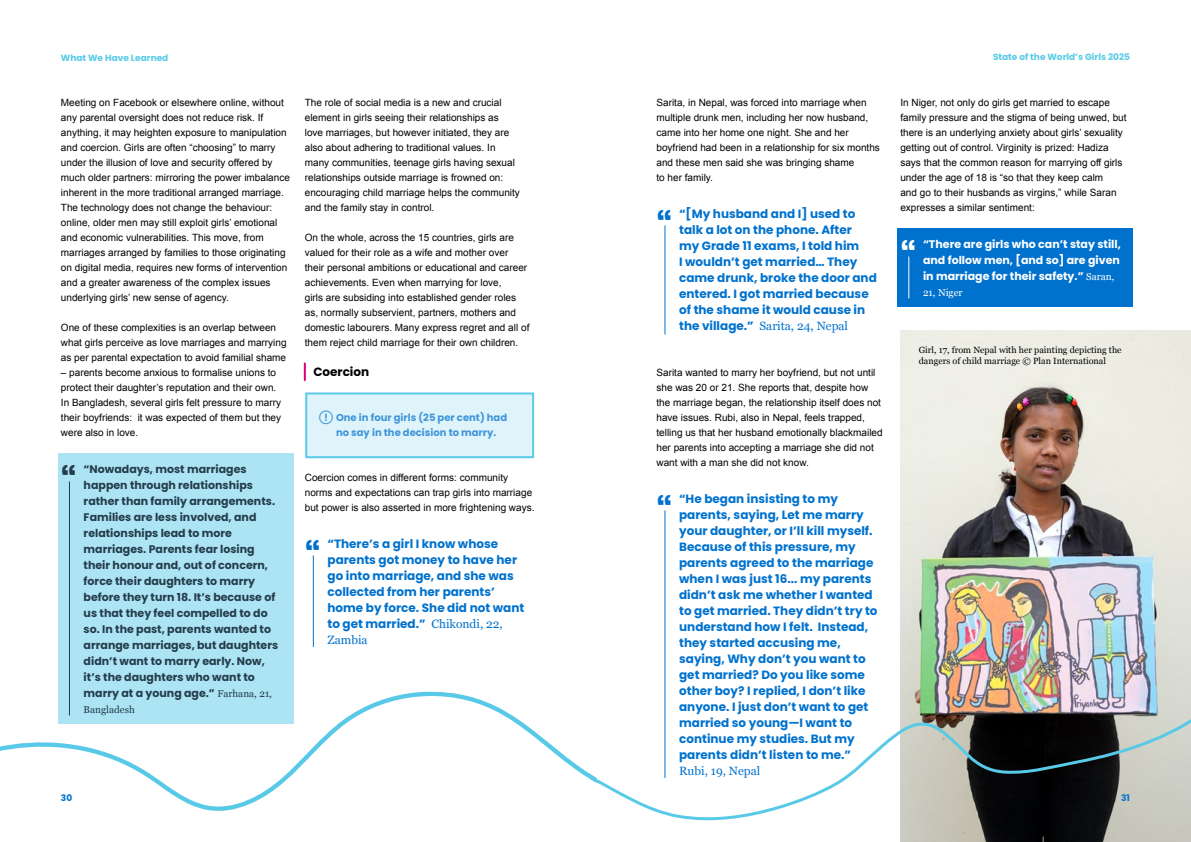
<style>
.page{position:relative;width:1191px;height:842px;background:#fff}
.page>*{position:absolute;margin:0;border:0;box-sizing:border-box;transform-origin:0 0}
.t1{font:700 37px "Poppins";color:#0072ce}
.t2{font:700 37px "Poppins";color:#243c4b}
.t3{font:700 37px "Poppins";color:#fff}
.t4{font:700 12px/16px "Poppins";color:#0072ce}
.t5{font:12px "Georgia";color:#0072ce}
.t6{font:700 12px "Poppins";color:#000}
.t7{font:700 11px/16px "Poppins";color:#243c4b}
.t8{font:700 11px/16px "Poppins";color:#fff;text-align:justify}
.t9{font:10px/15px "Arial";color:#000}
.t10{font:700 10px/15px "Poppins";color:#4095da}
.t11{font:10px "Georgia";color:#243c4b}
.t12{font:10px "Georgia";color:#fff}
.t13{font:9px/10.8px "Georgia";color:#000}
.t14{font:700 9px "Poppins";color:#58cae7}
.t15{font:700 9px "Poppins";color:#0072ce}
.s1{font-family:"Georgia";font-weight:400;font-size:10px}
.s2{font-family:"Inter"}
.s3{font-family:"Georgia";font-weight:400}
.s4{font-family:"Poppins";font-weight:700}
</style>
<div class="page">
<img style="left:900px;top:331px;width:291px;height:511px">
<div style="left:58px;top:453px;width:235px;height:271px;background:#ace4f3"></div>
<hr style="left:69px;top:481px;width:1px;height:234px;background:#243c4b">
<svg style="left:304px;top:363px;width:2px;height:17px"></svg>
<div style="left:308px;top:393px;width:223px;height:64px;background:#def4fa"></div>
<div style="left:305px;top:392px;width:229px;height:66px;border:2px solid #58cae7"></div>
<hr style="left:313px;top:555px;width:1px;height:92px;background:#0072ce">
<hr style="left:664px;top:225px;width:1px;height:109px;background:#0072ce">
<hr style="left:664px;top:510px;width:1px;height:268px;background:#0072ce">
<div style="left:897px;top:228px;width:235px;height:79px;background:#0072ce"></div>
<hr style="left:908px;top:256px;width:1px;height:42px;background:#fff">
<svg style="left:0;top:684px;width:586px;height:127px"></svg>
<svg style="left:586px;top:697px;width:605px;height:128px"></svg>
<p class="t14" style="left:61px;top:53px;width:109px">What We Have Learned</p>
<p class="t9" style="left:61px;top:95px;width:230px">Meeting on Facebook or elsewhere online, without any parental oversight does not reduce risk. If anything, it may heighten exposure to manipulation and coercion. Girls are often “choosing” to marry under the illusion of love and security offered by much older partners: mirroring the power imbalance inherent in the more traditional arranged marriage.<br>The technology does not change the behaviour: online, older men may still exploit girls’ emotional and economic vulnerabilities. This move, from marriages arranged by families to those originating on digital media, requires new forms of intervention and a greater awareness of the complex issues underlying girls’ new sense of agency.</p>
<p class="t9" style="left:61px;top:320px;width:227px">One of these complexities is an overlap between what girls perceive as love marriages and marrying as per parental expectation to avoid familial shame</p>
<p class="t9" style="left:61px;top:365px;width:222px">– parents become anxious to formalise unions to protect their daughter’s reputation and their own.<br>In Bangladesh, several girls felt pressure to marry their boyfriends: it was expected of them but they were also in love.</p>
<h1 class="t2" style="left:61px;top:462px;width:17px">Б</h1>
<p class="t7" style="left:84px;top:461px;width:196px">“Nowadays, most marriages happen through relationships rather than family arrangements.<br>Families are less involved, and relationships lead to more marriages. Parents fear losing their honour and, out of concern, force their daughters to marry before they turn 18. It’s because of us that they feel compelled to do so. In the past, parents wanted to arrange marriages, but daughters didn’t want to marry early. Now, it’s the daughters who want to marry at a young age.” <span class="s1">Farhana, 21,</span></p>
<p class="t11" style="left:84px;top:702px;width:53px">Bangladesh</p>
<p class="t9" style="left:305px;top:95px;width:217px">The role of social media is a new and crucial element in girls seeing their relationships as<br>love marriages, but however initiated, they are also about adhering to traditional values. In many communities, teenage girls having sexual relationships outside marriage is frowned on: encouraging child marriage helps the community and the family stay in control.</p>
<p class="t9" style="left:305px;top:230px;width:226px">On the whole, across the 15 countries, girls are valued for their role as a wife and mother over their personal ambitions or educational and career achievements. Even when marrying for love,<br>girls are subsiding into established gender roles as, normally subservient, partners, mothers and domestic labourers. Many express regret and all of them reject child marriage for their own children.</p>
<p class="t6" style="left:313px;top:365px;width:57px">Coercion</p>
<p class="t10" style="left:336px;top:410px;width:173px;text-indent:-17px"><span class="s2">ޙ</span> One in four girls (25 per cent) had no say in the decision to marry.</p>
<p class="t9" style="left:305px;top:470px;width:231px">Coercion comes in different forms: community norms and expectations can trap girls into marriage but power is also asserted in more frightening ways.</p>
<h1 class="t1" style="left:305px;top:537px;width:17px">Б</h1>
<p class="t4" style="left:327px;top:536px;width:198px">“There’s a girl I know whose parents got money to have her go into marriage, and she was collected from her parents’ home by force. She did not want to get married.” <span class="s3">Chikondi, 22,</span></p>
<p class="t5" style="left:327px;top:631px;width:42px">Zambia</p>
<p class="t9" style="left:656px;top:95px;width:225px">Sarita, in Nepal, was forced into marriage when multiple drunk men, including her now husband, came into her home one night. She and her boyfriend had been in a relationship for six months and these men said she was bringing shame<br>to her family.</p>
<h1 class="t1" style="left:656px;top:207px;width:17px">Б</h1>
<p class="t4" style="left:679px;top:206px;width:199px">“[My husband and I] used to talk a lot on the phone. After<br>my Grade 11 exams, I told him<br>I wouldn’t get married… They came drunk, broke the door and entered. I got married because of the shame it would cause in</p>
<p class="t5" style="left:679px;top:317px;width:170px"><span class="s4">the village.”</span> Sarita, 24, Nepal</p>
<p class="t9" style="left:656px;top:365px;width:228px">Sarita wanted to marry her boyfriend, but not until she was 20 or 21. She reports that, despite how the marriage began, the relationship itself does not have issues. Rubi, also in Nepal, feels trapped, telling us that her husband emotionally blackmailed her parents into accepting a marriage she did not want with a man she did not know.</p>
<h1 class="t1" style="left:656px;top:492px;width:17px">Б</h1>
<p class="t4" style="left:679px;top:491px;width:200px">“He began insisting to my parents, saying, Let me marry your daughter, or I’ll kill myself.<br>Because of this pressure, my parents agreed to the marriage when I was just 16... my parents didn’t ask me whether I wanted to get married. They didn’t try to understand how I felt. Instead, they started accusing me, saying, Why don’t you want to get married? Do you like some other boy? I replied, I don’t like anyone. I just don’t want to get married so young—I want to continue my studies. But my parents didn’t listen to me.”</p>
<p class="t5" style="left:679px;top:762px;width:83px">Rubi, 19, Nepal</p>
<p class="t14" style="left:993px;top:52px;width:138px">State of the World’s Girls 2025</p>
<p class="t9" style="left:900px;top:95px;width:228px">In Niger, not only do girls get married to escape family pressure and the stigma of being unwed, but there is an underlying anxiety about girls’ sexuality getting out of control. Virginity is prized: Hadiza says that the common reason for marrying off girls under the age of 18 is “so that they keep calm<br>and go to their husbands as virgins,” while Saran expresses a similar sentiment:</p>
<h1 class="t3" style="left:900px;top:237px;width:17px">Б</h1>
<p class="t8" style="left:923px;top:236px;width:199px">“There are girls who can’t stay still, and follow men, [and so] are given in marriage for their safety.” <span class="s1">Saran,</span></p>
<p class="t12" style="left:923px;top:285px;width:41px">21, Niger</p>
<p class="t13" style="left:918px;top:344px;width:204px">Girl, 17, from Nepal with her painting depicting the dangers of child marriage © Plan International</p>
<p class="t15" style="left:61px;top:793px;width:13px">30</p>
<p class="t15" style="left:1121px;top:793px;width:10px">31</p>
</div>
